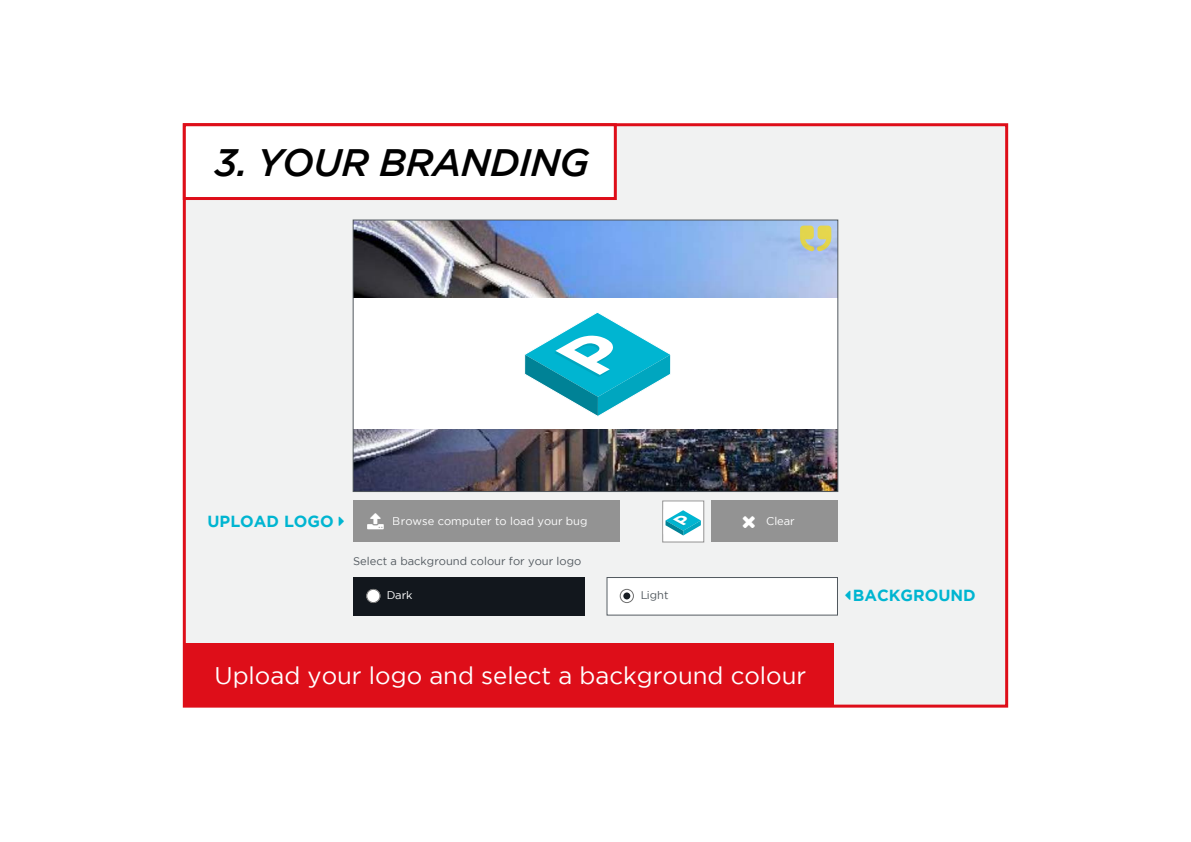
<style>
.page{position:relative;width:1191px;height:842px;background:#fff}
.page>*{position:absolute;margin:0;border:0;box-sizing:border-box;transform-origin:0 0}
.t1{font:italic 500 38.2px "Gotham";letter-spacing:-.02em;color:#000}
.t2{font:24px "Gotham";color:#fff}
.t3{font:700 16.1px "Gotham";color:#00b5d1}
.t4{font:11.1px "Gotham";color:#51585e}
.t5{font:11.1px "Gotham";color:#fff}
</style>
<div class="page">
<div style="left:183px;top:123px;width:825px;height:585px;background:#f1f2f2;border:3px solid #de0e19"></div>
<div style="left:184px;top:643px;width:649px;height:63px;background:#de0e19"></div>
<div style="left:183px;top:123px;width:434px;height:77px;background:#fff;border:3px solid #de0e19"></div>
<img style="left:355px;top:221px;width:481px;height:269px">
<div style="left:662px;top:501px;width:42px;height:41px;background:#fff"></div>
<div style="left:662px;top:500px;width:42px;height:42px;border:1px solid #939393"></div>
<div style="left:353px;top:501px;width:267px;height:41px;background:#939393"></div>
<div style="left:711px;top:501px;width:127px;height:41px;background:#939393"></div>
<div style="left:353px;top:577px;width:231px;height:38px;background:#12171d"></div>
<div style="left:606px;top:577px;width:232px;height:38px;background:#fff"></div>
<div style="left:606px;top:577px;width:232px;height:39px;border:1px solid #51585e"></div>
<div style="left:353px;top:298px;width:485px;height:131px;background:#fff"></div>
<div style="left:366px;top:589px;width:14px;height:14px;background:#fff;border-radius:50%"></div>
<div style="left:366px;top:589px;width:14px;height:14px;border:1px solid #707070;border-radius:50%"></div>
<svg style="left:620px;top:589px;width:14px;height:14px"></svg>
<div style="left:619px;top:589px;width:15px;height:14px;border:1px solid #707070;border-radius:50%"></div>
<div style="left:623px;top:592px;width:7px;height:7px;background:#181d23;border-radius:50%"></div>
<svg style="left:800px;top:226px;width:31px;height:25px"></svg>
<div style="left:663px;top:509px;width:40px;height:26px;background:#fff"></div>
<div style="left:353px;top:219px;width:485px;height:273px;border:1px solid #51585e"></div>
<svg style="left:524px;top:312px;width:147px;height:105px"></svg>
<svg style="left:665px;top:510px;width:36px;height:25px"></svg>
<h1 class="t1" style="left:214px;top:141px;width:376px">3. YOUR BRANDING</h1>
<p class="t3" style="left:207px;top:512px;width:128px">UPLOAD LOGO</p>
<p class="t5" style="left:393px;top:515px;width:196px">Browse computer to load your bug</p>
<p class="t5" style="left:766px;top:515px;width:30px">Clear</p>
<p class="t4" style="left:353px;top:555px;width:230px">Select a background colour for your logo</p>
<p class="t5" style="left:386px;top:589px;width:28px">Dark</p>
<p class="t4" style="left:640px;top:589px;width:30px">Light</p>
<p class="t2" style="left:214px;top:662px;width:593px">Upload your logo and select a background colour</p>
<p class="t3" style="left:852px;top:586px;width:125px">BACKGROUND</p>
</div>
